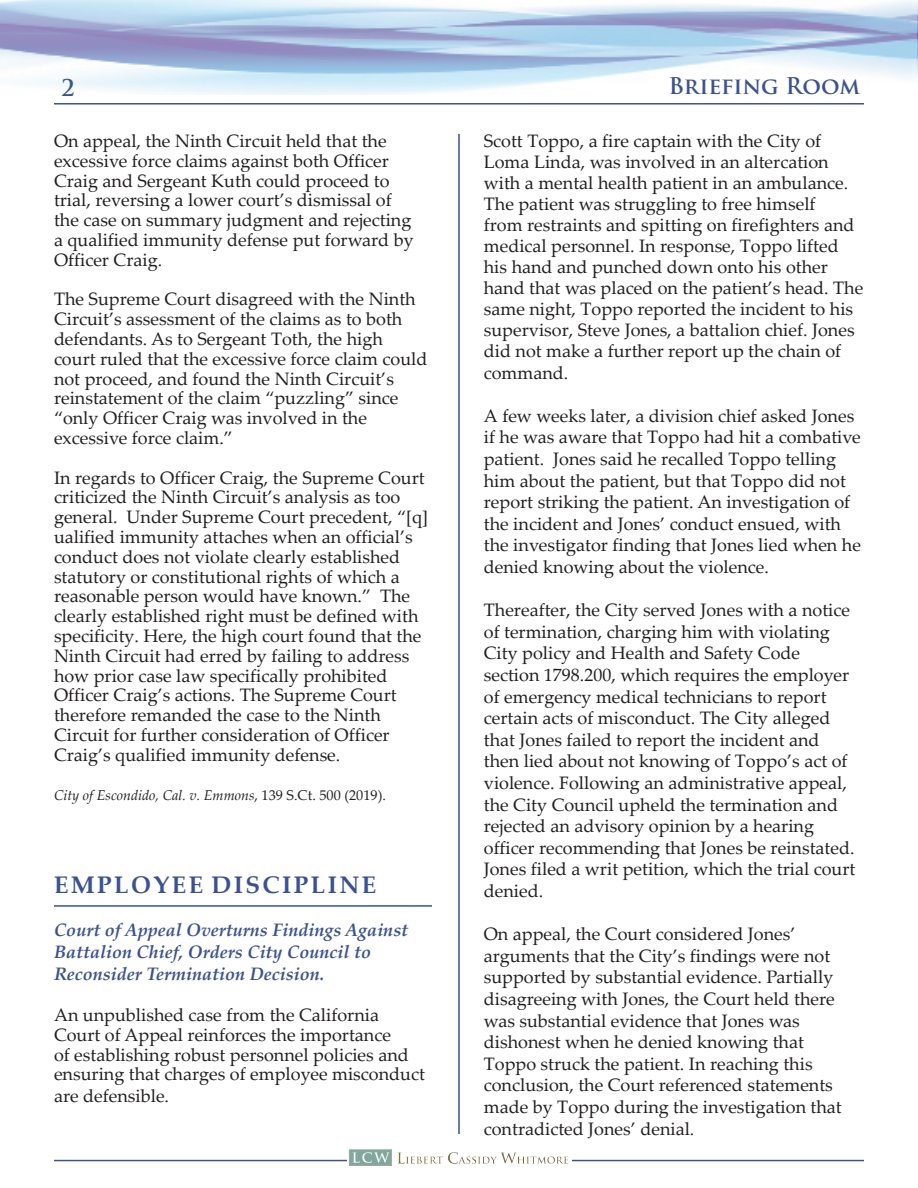
<style>
.page{position:relative;width:918px;height:1188px;background:#fff}
.page>*{position:absolute;margin:0;border:0;box-sizing:border-box;transform-origin:0 0}
.LCW_Category-1_Line{font:700 24px "Palatino Linotype";letter-spacing:.1em;color:#3a5295}
.t1{font:700 22.5px "Trajan Pro";letter-spacing:-.005em;color:#3a5295}
.LCW_Body_Text{font:18px/19.8px "Palatino Linotype";color:#231f20}
.LCW_Heading{font:italic 700 18px/21.6px "Palatino Linotype";color:#3a5295}
.LCW_Citation{font:italic 14.25px "Palatino Linotype";color:#231f20}
.s1{font-style:normal}
</style>
<div class="page">
<img style="left:0;top:0;width:918px;height:95px">
<hr style="left:54px;top:103px;width:810px;height:2px;background:#3a5295">
<hr style="left:54px;top:1160px;width:810px;height:1px;background:#3a5295">
<img style="left:349px;top:1149px;width:221px;height:17px">
<hr style="left:54px;top:905px;width:378px;height:2px;background:#3a5295">
<hr style="left:458px;top:134px;width:2px;height:1000px;background:#3a5295">
<p class="t1" style="left:61px;top:74px;width:15px">2</p>
<p class="t1" style="left:669px;top:71px;width:193px">Briefing Room</p>
<p class="LCW_Body_Text" style="left:54px;top:130px;width:361px">On appeal, the Ninth Circuit held that the excessive force claims against both Officer Craig and Sergeant Kuth could proceed to trial, reversing a lower court’s dismissal of the case on summary judgment and rejecting a qualified immunity defense put forward by Officer Craig.</p>
<p class="LCW_Body_Text" style="left:54px;top:289px;width:375px">The Supreme Court disagreed with the Ninth Circuit’s assessment of the claims as to both defendants. As to Sergeant Toth, the high court ruled that the excessive force claim could not proceed, and found the Ninth Circuit’s reinstatement of the claim “puzzling” since “only Officer Craig was involved in the excessive force claim.”</p>
<p class="LCW_Body_Text" style="left:54px;top:467px;width:376px">In regards to Officer Craig, the Supreme Court criticized the Ninth Circuit’s analysis as too general. Under Supreme Court precedent, “[q] ualified immunity attaches when an official’s conduct does not violate clearly established statutory or constitutional rights of which a reasonable person would have known.” The clearly established right must be defined with specificity. Here, the high court found that the Ninth Circuit had erred by failing to address how prior case law specifically prohibited Officer Craig’s actions. The Supreme Court therefore remanded the case to the Ninth Circuit for further consideration of Officer Craig’s qualified immunity defense.</p>
<p class="LCW_Citation" style="left:54px;top:785px;width:334px">City of Escondido, Cal. v. Emmons<span class="s1">, 139 S.Ct. 500 (2019).</span></p>
<p class="LCW_Body_Text" style="left:484px;top:130px;width:381px;line-height:21px">Scott Toppo, a fire captain with the City of Loma Linda, was involved in an altercation with a mental health patient in an ambulance.<br>The patient was struggling to free himself<br>from restraints and spitting on firefighters and medical personnel. In response, Toppo lifted his hand and punched down onto his other hand that was placed on the patient’s head. The same night, Toppo reported the incident to his supervisor, Steve Jones, a battalion chief. Jones did not make a further report up the chain of command.</p>
<p class="LCW_Body_Text" style="left:484px;top:404px;width:379px;line-height:21.6px">A few weeks later, a division chief asked Jones if he was aware that Toppo had hit a combative patient. Jones said he recalled Toppo telling him about the patient, but that Toppo did not report striking the patient. An investigation of the incident and Jones’ conduct ensued, with the investigator finding that Jones lied when he denied knowing about the violence.</p>
<p class="LCW_Body_Text" style="left:484px;top:599px;width:373px;line-height:21.6px">Thereafter, the City served Jones with a notice of termination, charging him with violating City policy and Health and Safety Code section 1798.200, which requires the employer of emergency medical technicians to report certain acts of misconduct. The City alleged that Jones failed to report the incident and then lied about not knowing of Toppo’s act of violence. Following an administrative appeal, the City Council upheld the termination and rejected an advisory opinion by a hearing officer recommending that Jones be reinstated.<br>Jones filed a writ petition, which the trial court denied.</p>
<p class="LCW_Body_Text" style="left:484px;top:923px;width:360px;line-height:21.6px">On appeal, the Court considered Jones’ arguments that the City’s findings were not supported by substantial evidence. Partially disagreeing with Jones, the Court held there was substantial evidence that Jones was dishonest when he denied knowing that Toppo struck the patient. In reaching this conclusion, the Court referenced statements made by Toppo during the investigation that contradicted Jones’ denial.</p>
<p class="LCW_Category-1_Line" style="left:54px;top:868px;width:324px">EMPLOYEE DISCIPLINE</p>
<p class="LCW_Heading" style="left:54px;top:919px;width:356px">Court of Appeal Overturns Findings Against<br>Battalion Chief, Orders City Council to<br>Reconsider Termination Decision.</p>
<p class="LCW_Body_Text" style="left:54px;top:1004px;width:372px">An unpublished case from the California Court of Appeal reinforces the importance<br>of establishing robust personnel policies and ensuring that charges of employee misconduct</p>
<p class="LCW_Body_Text" style="left:54px;top:1085px;width:117px">are defensible.</p>
</div>
